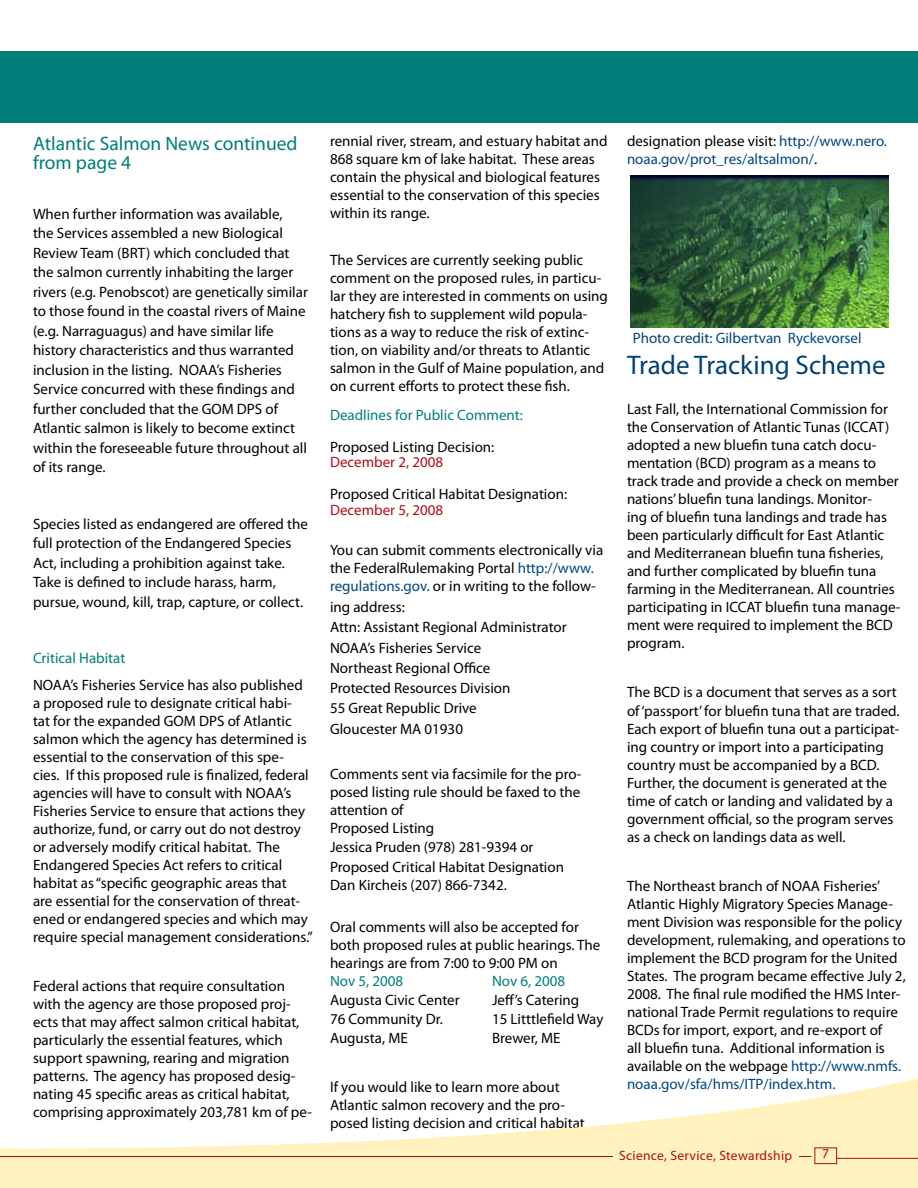
<style>
.page{position:relative;width:918px;height:1188px;background:#fff}
.page>*{position:absolute;margin:0;border:0;box-sizing:border-box;transform-origin:0 0}
.t1{font:27px "Myriad Pro";color:#004270}
.t2{font:19.5px/19.5px "Myriad Pro";color:#007e7a}
.t3{font:15px/18px "Myriad Pro";color:#000}
.t4{font:15px/18px "Myriad Pro";color:#00467f}
.t5{font:15px "Myriad Pro";color:#007e7a}
.t6{font:15px "Myriad Pro";color:#ab0f18}
.t7{font:13.5px "Myriad Pro";letter-spacing:.025em;color:#ab0f18}
.s1{color:#00467f}
.s2{color:#000}
.s3{color:#004270}
</style>
<div class="page">
<div style="left:0;top:51px;width:918px;height:72px;background:#007e7a"></div>
<img style="left:631px;top:176px;width:258px;height:151px">
<svg style="left:0;top:1078px;width:918px;height:110px;fill:#fff2be"></svg>
<hr style="left:0;top:1156px;width:811px;height:1px;background:#ab0f18">
<div style="left:814px;top:1148px;width:23px;height:16px;border:1px solid #ab0f18"></div>
<div style="left:613px;top:1150px;width:185px;height:11px;background:#fff2be"></div>
<hr style="left:837px;top:1158px;width:81px;height:1px;background:#ab0f18">
<h2 class="t2" style="left:33px;top:133px;width:266px">Atlantic Salmon News continued from page 4</h2>
<p class="t3" style="left:33px;top:204px;width:276px;line-height:19.5px">When further information was available,<br>the Services assembled a new Biological Review Team (BRT) which concluded that the salmon currently inhabiting the larger rivers (e.g. Penobscot) are genetically similar to those found in the coastal rivers of Maine (e.g. Narraguagus) and have similar life history characteristics and thus warranted inclusion in the listing. NOAA</p>
<p class="t3" style="left:33px;top:360px;width:276px;line-height:19.5px;text-indent:184px">’s Fisheries<br>Service concurred with these findings and further concluded that the GOM DPS of<br>Atlantic salmon is likely to become extinct within the foreseeable future throughout all of its range.</p>
<p class="t3" style="left:33px;top:514px;width:277px;line-height:19.5px">Species listed as endangered are offered the full protection of the Endangered Species Act, including a prohibition against take.<br>Take is defined to include harass, harm, pursue, wound, kill, trap, capture, or collect.</p>
<p class="t5" style="left:33px;top:649px;width:94px">Critical Habitat</p>
<p class="t3" style="left:33px;top:675px;width:11px">NOAA</p>
<p class="t3" style="left:33px;top:675px;width:277px;text-indent:38px">’s Fisheries Service has also published a proposed rule to designate critical habi&shy;tat for the expanded GOM DPS of Atlantic salmon which the agency has determined is essential to the conservation of this spe&shy;cies. If this proposed rule is finalized, federal agencies will have to consult with NOAA</p>
<p class="t3" style="left:33px;top:783px;width:281px;text-indent:250px">’s Fisheries Service to ensure that actions they authorize, fund, or carry out do not destroy or adversely modify critical habitat. The Endangered Species Act refers to critical habitat as “specific geographic areas that<br>are essential for the conservation of threat&shy;ened or endangered species and which may require special management considerations.”</p>
<p class="t3" style="left:33px;top:977px;width:280px">Federal actions that require consultation with the agency are those proposed proj&shy;ects that may affect salmon critical habitat, particularly the essential features, which support spawning, rearing and migration patterns. The agency has proposed desig&shy;nating 45 specific areas as critical habitat, comprising approximately 203,781 km of pe-</p>
<p class="t3" style="left:330px;top:132px;width:279px">rennial river, stream, and estuary habitat and 868 square km of lake habitat. These areas contain the physical and biological features essential to the conservation of this species within its range.</p>
<p class="t3" style="left:330px;top:250px;width:279px">The Services are currently seeking public comment on the proposed rules, in particu&shy;lar they are interested in comments on using hatchery fish to supplement wild popula&shy;tions as a way to reduce the risk of extinc&shy;tion, on viability and/or threats to Atlantic salmon in the Gulf of Maine population, and on current efforts to protect these fish.</p>
<p class="t5" style="left:330px;top:406px;width:194px">Deadlines for Public Comment:</p>
<p class="t3" style="left:330px;top:437px;width:166px">Proposed Listing Decision:</p>
<p class="t6" style="left:330px;top:453px;width:115px">December 2, 2008</p>
<p class="t3" style="left:330px;top:485px;width:239px">Proposed Critical Habitat Designation:</p>
<p class="t6" style="left:330px;top:500px;width:115px">December 5, 2008</p>
<p class="t3" style="left:330px;top:541px;width:275px">You can submit comments electronically via the FederalRulemaking Portal <span class="s1">http://www. regulations.gov.</span> or in writing to the follow-</p>
<p class="t3" style="left:330px;top:597px;width:238px;line-height:20.2px">ing address:<br>Attn: Assistant Regional Administrator<br>NOAA</p>
<p class="t3" style="left:330px;top:637px;width:182px;line-height:20.2px;text-indent:38px">’s Fisheries Service<br>Northeast Regional Office<br>Protected Resources Division<br>55 Great Republic Drive<br>Gloucester MA 01930</p>
<p class="t3" style="left:330px;top:764px;width:253px">Comments sent via facsimile for the pro&shy;posed listing rule should be faxed to the attention of<br>Proposed Listing<br>Jessica Pruden (978) 281-9394 or</p>
<p class="t3" style="left:330px;top:858px;width:236px;line-height:17.2px">Proposed Critical Habitat Designation<br>Dan Kircheis (207) 866-7342.</p>
<p class="t3" style="left:330px;top:917px;width:272px">Oral comments will also be accepted for both proposed rules at public hearings. The hearings are from 7:00 to 9:00 PM on</p>
<p class="t5" style="left:330px;top:972px;width:107px">Nov 5, 2008 N</p>
<p class="t5" style="left:502px;top:972px;width:65px">ov 6, 2008</p>
<p class="t3" style="left:330px;top:991px;width:131px">Augusta Civic Center</p>
<p class="t3" style="left:492px;top:991px;width:89px">Jeff’s Catering</p>
<p class="t3" style="left:330px;top:1010px;width:115px">76 Community Dr.</p>
<p class="t3" style="left:492px;top:1010px;width:113px">15 Litttlefield Way</p>
<p class="t3" style="left:330px;top:1028px;width:96px">Augusta, MEB</p>
<p class="t3" style="left:500px;top:1028px;width:60px">rewer, ME</p>
<p class="t3" style="left:330px;top:1078px;width:256px">If you would like to learn more about<br>Atlantic salmon recovery and the pro&shy;posed listing decision and critical habitat</p>
<p class="t4" style="left:627px;top:132px;width:262px"><span class="s2">designation please visit:</span> http://www.nero. noaa.gov/prot_res/altsalmon/<span class="s2">.</span></p>
<p class="t4" style="left:633px;top:328px;width:230px"><span class="s3">Photo credit:</span> Gilbertvan Ryckevorsel</p>
<h1 class="t1" style="left:627px;top:349px;width:260px">Trade Tracking Scheme</h1>
<p class="t3" style="left:627px;top:400px;width:263px">Last Fall, the I nternational Commission for the Conservation of Atlantic Tunas (ICCA</p>
<p class="t3" style="left:877px;top:418px;width:14px">T)</p>
<p class="t3" style="left:627px;top:436px;width:273px">adopted a new bluefin tuna catch docu&shy;mentation (BCD) program as a means to track trade and provide a check on member nations’ bluefin tuna landings. Monitor-<br>ing of bluefin tuna landings and trade has been particularly difficult for East Atlantic and Mediterranean bluefin tuna fisheries, and further complicated by bluefin tuna farming in the Mediterranean. All countries participating in ICCA</p>
<p class="t3" style="left:627px;top:598px;width:275px;text-indent:128px">T bluefin tuna manage&shy;ment were required to implement the BCD program.</p>
<p class="t3" style="left:627px;top:683px;width:274px">The BCD is a document that serves as a sort of ‘passport’ for bluefin tuna that are traded.<br>Each export of bluefin tuna out a participat&shy;ing country or import into a participating country must be accompanied by a BCD.<br>Further, the document is generated at the time of catch or landing and validated by a government official, so the program serves as a check on landings data as well.</p>
<p class="t3" style="left:627px;top:877px;width:166px">The Northeast branch of NOAA</p>
<p class="t3" style="left:627px;top:877px;width:280px;text-indent:196px">Fisheries’ Atlantic H ighly Migratory Species Manage&shy;ment Division was responsible for the policy development, rulemaking, and operations to implement the BCD program for the United States. The program became effective July 2, 2008. The final rule modified the HMS I nter&shy;national Trade Permit regulations to require BC Ds for import, export, and re-export of<br>all bluefin tuna. Additional information is available on the webpage <span class="s1">http://www.nmfs. noaa.gov/sfa/hms/ITP/index.htm.</span></p>
<p class="t7" style="left:619px;top:1148px;width:174px">Science, Service, Stewardship</p>
<p class="t7" style="left:822px;top:1146px;width:8px">7</p>
</div>
